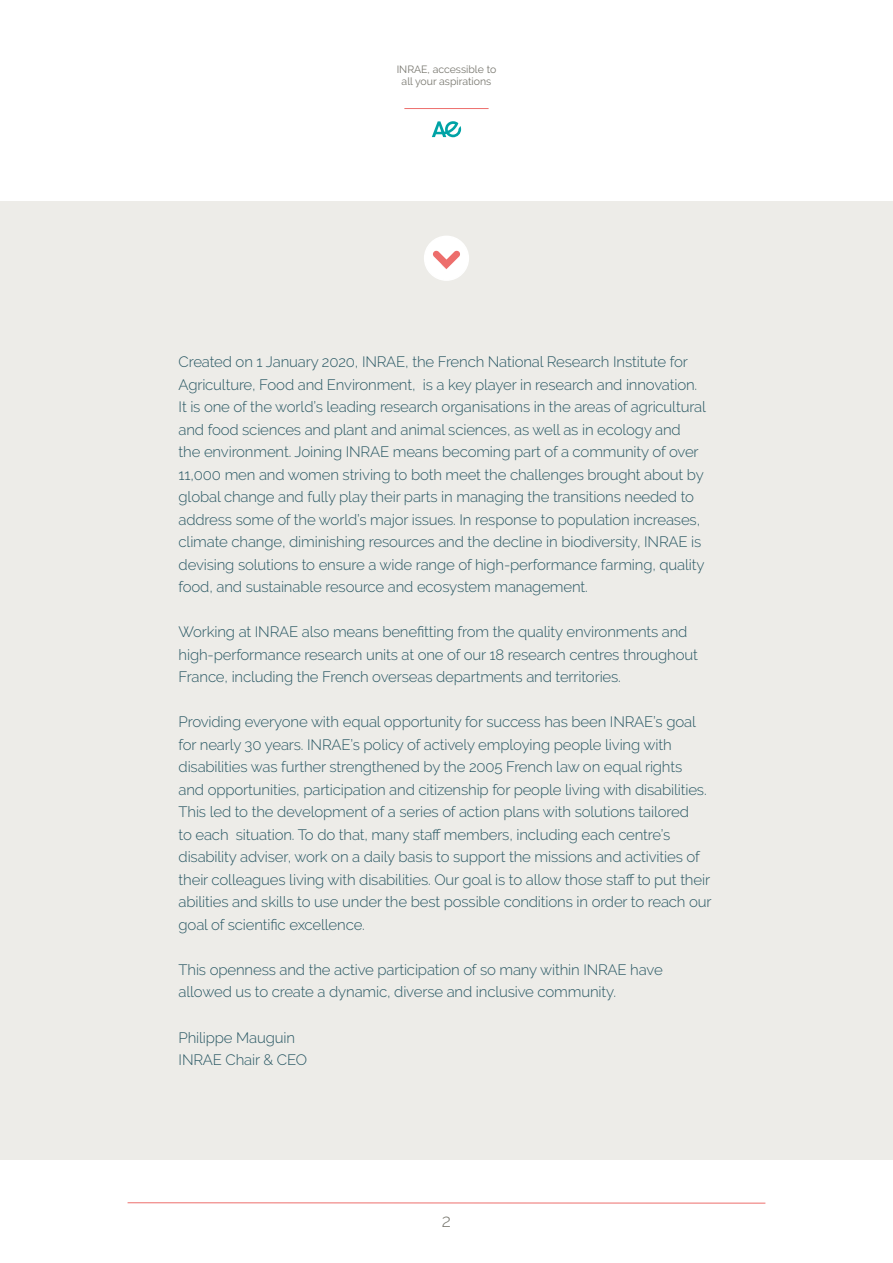
<style>
.page{position:relative;width:893px;height:1263px;background:#fff}
.page>*{position:absolute;margin:0;border:0;box-sizing:border-box;transform-origin:0 0}
.t1{font:300 18px "Raleway";color:#797870}
.t2{font:300 15px/22.5px "Raleway";letter-spacing:-.01em;color:#285763}
.t3{font:10.5px/12.6px "Raleway";color:#797870;text-align:center}
</style>
<div class="page">
<hr style="left:128px;top:1202px;width:637px;height:1px;background:#ed6e6c">
<svg style="left:432px;top:121px;width:29px;height:16px"></svg>
<hr style="left:404px;top:108px;width:85px;height:1px;background:#ed6e6c">
<div style="left:0;top:201px;width:893px;height:959px;background:#edece8"></div>
<div style="left:425px;top:236px;width:43px;height:44px;background:#fff;border-radius:50%"></div>
<div style="left:424px;top:236px;width:45px;height:45px;border:2px solid #fff;border-radius:50%"></div>
<svg style="left:433px;top:250px;width:27px;height:19px"></svg>
<p class="t3" style="left:397px;top:63px;width:101px">INRAE, accessible to all your aspirations</p>
<p class="t2" style="left:179px;top:351px;width:529px">Created on 1 January 2020, INRAE, the French National Research Institute for Agriculture, Food and Environment, is a key player in research and innovation.<br>It is one of the world’s leading research organisations in the areas of agricultural and food sciences and plant and animal sciences, as well as in ecology and the environment. Joining INRAE means becoming part of a community of over 11,000 men and women striving to both meet the challenges brought about by global change and fully play their parts in managing the transitions needed to address some of the world’s major issues. In response to population increases, climate change, diminishing resources and the decline in biodiversity, INRAE is devising solutions to ensure a wide range of high-performance farming, quality food, and sustainable resource and ecosystem management.</p>
<p class="t2" style="left:179px;top:621px;width:521px">Working at INRAE also means benefitting from the quality environments and high-performance research units at one of our 18 research centres throughout<br>France, including the French overseas departments and territories.</p>
<p class="t2" style="left:179px;top:711px;width:535px">Providing everyone with equal opportunity for success has been INRAE’s goal for nearly 30 years. INRAE’s policy of actively employing people living with disabilities was further strengthened by the 2005 French law on equal rights<br>and opportunities, participation and citizenship for people living with disabilities.<br>This led to the development of a series of action plans with solutions tailored<br>to each situation. To do that, many staff members, including each centre’s disability adviser, work on a daily basis to support the missions and activities of their colleagues living with disabilities. Our goal is to allow those staff to put their abilities and skills to use under the best possible conditions in order to reach our goal of scientific excellence.</p>
<p class="t2" style="left:179px;top:958px;width:486px">This openness and the active participation of so many within INRAE have allowed us to create a dynamic, diverse and inclusive community.</p>
<p class="t2" style="left:179px;top:1026px;width:130px">Philippe Mauguin<br>INRAE Chair &amp; CEO</p>
<p class="t1" style="left:442px;top:1210px;width:11px">2</p>
</div>
